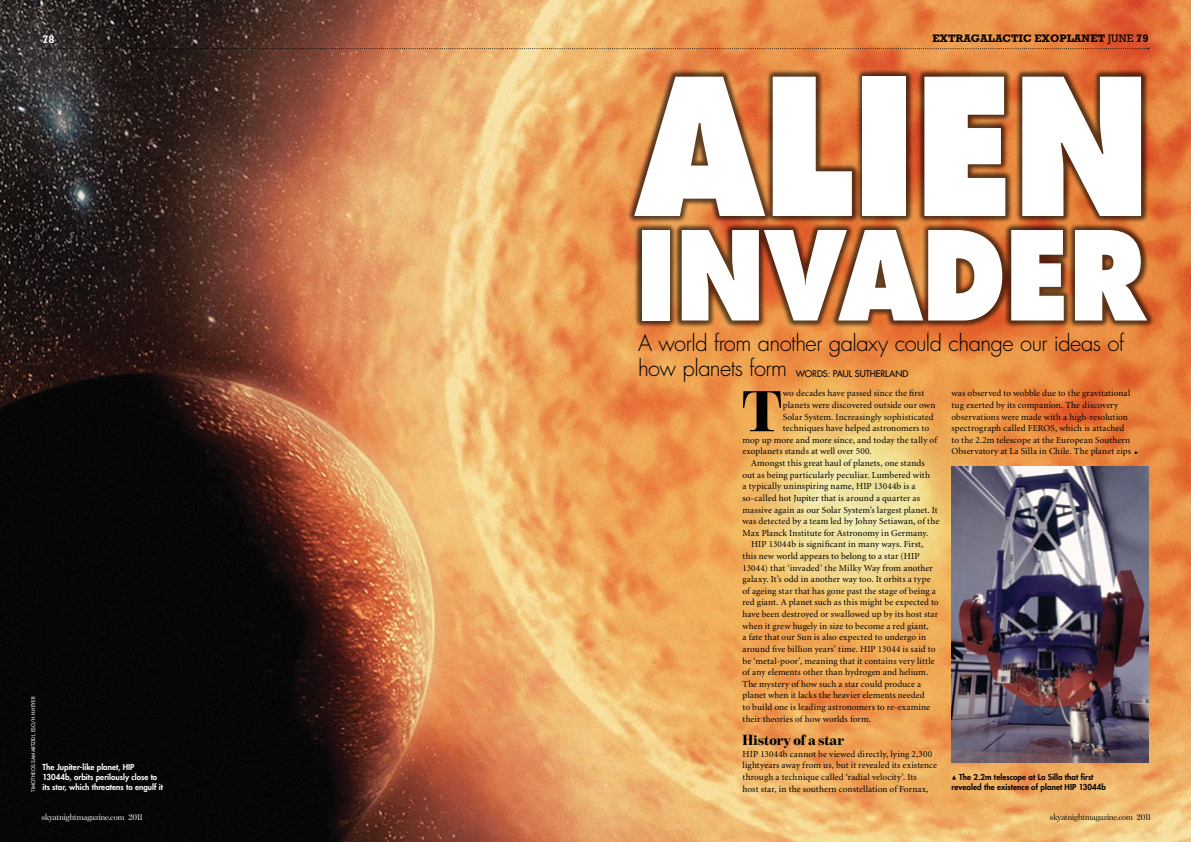
<style>
.page{position:relative;width:1191px;height:842px;background:#fff}
.page>*{position:absolute;margin:0;border:0;box-sizing:border-box;transform-origin:0 0}
.t1{font:800 184.8px "Futura";letter-spacing:-.005em;color:#fff;scale:.85 1}
.t2{font:800 120px "Futura";letter-spacing:-.01em;color:#fff;scale:.85 1}
.t3{font:900 58.5px "Benton Mod Disp";color:#000;scale:1.08 1}
.t4{font:300 22px/25px "Futura";letter-spacing:-.025em;color:#000}
.t5{font:900 15px "Benton Mod Disp";color:#000}
.t6{font:700 11px "Rockwell Std";color:#000}
.t7{font:700 11px "Rockwell Std";color:#fff}
.t8{font:9.2px/11.6px "Minion LT";letter-spacing:.01em;color:#000}
.t9{font:9px "Benton Mod Disp";color:#fff}
.t10{font:9px "Benton Mod Disp";color:#000}
.t11{font:9px "Futura";letter-spacing:-.005em;color:#000}
.t12{font:800 8px/10px "Futura";letter-spacing:.005em;color:#fff}
.t13{font:800 8px/10px "Futura";letter-spacing:.01em;color:#000}
.t14{font:8px "Transit Front Pos";color:#000}
.t15{font:5px "Futura";letter-spacing:.01em;color:#fff}
.s1{font-weight:400}
.s2{font-family:"Transit Front Pos";font-weight:400;font-size:10px}
</style>
<div class="page">
<img style="left:0;top:0;width:1191px;height:842px">
<svg style="left:43px;top:48px;width:1106px;height:1px"></svg>
<img style="left:951px;top:467px;width:197px;height:296px">
<div style="left:627px;top:70px;width:521px;height:153px;background:#000;opacity:.6"></div>
<div style="left:635px;top:223px;width:520px;height:104px;background:#000;opacity:.6"></div>
<p class="t7" style="left:43px;top:33px;width:14px">78</p>
<p class="t15" style="left:30px;top:791px;width:97px;rotate:-90deg">TIMOTHEOS SAMARTZIDI, ESO/H.H.HEYER</p>
<p class="t12" style="left:43px;top:762px;width:122px">The Jupiter-like planet, HIP<br>13044b, orbits perilously close to its star, which threatens to engulf it</p>
<p class="t9" style="left:42px;top:811px;width:103px">skyatnightmagazine.com 2011</p>
<p class="t6" style="left:932px;top:32px;width:217px">EXTRAGALACTIC EXOPLANET <span class="s1">JUNE</span> 79</p>
<h1 class="t1" style="left:635px;top:30px;width:607px">ALIEN</h1>
<h2 class="t2" style="left:635px;top:199px;width:602px">INVADER</h2>
<h3 class="t4" style="left:638px;top:331px;width:488px">A world from another galaxy could change our ideas of how planets form</h3>
<p class="t11" style="left:795px;top:368px;width:114px">WORDS: PAUL SUTHERLAND</p>
<h3 class="t3" style="left:742px;top:378px;width:38px">T</h3>
<p class="t8" style="left:783px;top:388px;width:143px">wo decades have passed since the first</p>
<p class="t8" style="left:783px;top:399px;width:154px">planets were discovered outside our own</p>
<p class="t8" style="left:783px;top:411px;width:152px">Solar System. Increasingly sophisticated</p>
<p class="t8" style="left:783px;top:423px;width:148px">techniques have helped astronomers to</p>
<p class="t8" style="left:742px;top:434px;width:196px">mop up more and more since, and today the tally of</p>
<p class="t8" style="left:742px;top:446px;width:131px">exoplanets stands at well over 500.</p>
<p class="t8" style="left:751px;top:458px;width:175px">Amongst this great haul of planets, one stands</p>
<p class="t8" style="left:742px;top:469px;width:189px">out as being particularly peculiar. Lumbered with</p>
<p class="t8" style="left:742px;top:481px;width:174px">a typically uninspiring name, HIP 13044b is a</p>
<p class="t8" style="left:742px;top:492px;width:179px">so-called hot Jupiter that is around a quarter as</p>
<p class="t8" style="left:742px;top:504px;width:197px">massive again as our Solar System’s largest planet. It</p>
<p class="t8" style="left:742px;top:516px;width:198px">was detected by a team led by Johny Setiawan, of the</p>
<p class="t8" style="left:742px;top:527px;width:187px">Max Planck Institute for Astronomy in Germany.</p>
<p class="t8" style="left:751px;top:539px;width:174px">HIP 13044b is significant in many ways. First,</p>
<p class="t8" style="left:742px;top:551px;width:179px">this new world appears to belong to a star (HIP</p>
<p class="t8" style="left:742px;top:562px;width:192px">13044) that ‘invaded’ the Milky Way from another</p>
<p class="t8" style="left:742px;top:574px;width:190px">galaxy. It’s odd in another way too. It orbits a type</p>
<p class="t8" style="left:742px;top:585px;width:195px">of ageing star that has gone past the stage of being a</p>
<p class="t8" style="left:742px;top:597px;width:198px">red giant. A planet such as this might be expected to</p>
<p class="t8" style="left:742px;top:609px;width:197px">have been destroyed or swallowed up by its host star</p>
<p class="t8" style="left:742px;top:620px;width:188px">when it grew hugely in size to become a red giant,</p>
<p class="t8" style="left:742px;top:632px;width:185px">a fate that our Sun is also expected to undergo in</p>
<p class="t8" style="left:742px;top:643px;width:194px">around five billion years’ time. HIP 13044 is said to</p>
<p class="t8" style="left:742px;top:655px;width:194px">be ‘metal-poor’, meaning that it contains very little</p>
<p class="t8" style="left:742px;top:667px;width:187px">of any elements other than hydrogen and helium.</p>
<p class="t8" style="left:742px;top:678px;width:180px">The mystery of how such a star could produce a</p>
<p class="t8" style="left:742px;top:690px;width:184px">planet when it lacks the heavier elements needed</p>
<p class="t8" style="left:742px;top:702px;width:189px">to build one is leading astronomers to re-examine</p>
<p class="t8" style="left:742px;top:713px;width:130px">their theories of how worlds form.</p>
<h3 class="t5" style="left:742px;top:731px;width:103px">History of a star</h3>
<p class="t8" style="left:742px;top:748px;width:196px">HIP 13044b cannot be viewed directly, lying 2,300 lightyears away from us, but it revealed its existence through a technique called ‘radial velocity’. Its<br>host star, in the southern constellation of Fornax,</p>
<p class="t8" style="left:951px;top:388px;width:181px">was observed to wobble due to the gravitational tug exerted by its companion. The discovery observations were made with a high-resolution spectrograph called FEROS, which is attached to the 2.2m telescope at the European Southern Observatory at La Silla in Chile. The planet zips</p>
<p class="t14" style="left:1134px;top:447px;width:6px">&gt;</p>
<p class="t13" style="left:951px;top:772px;width:156px"><span class="s2">Þ</span> The 2.2m telescope at La Silla that first revealed the existence of planet HIP 13044b</p>
<p class="t10" style="left:1050px;top:812px;width:103px">skyatnightmagazine.com 2011</p>
</div>
